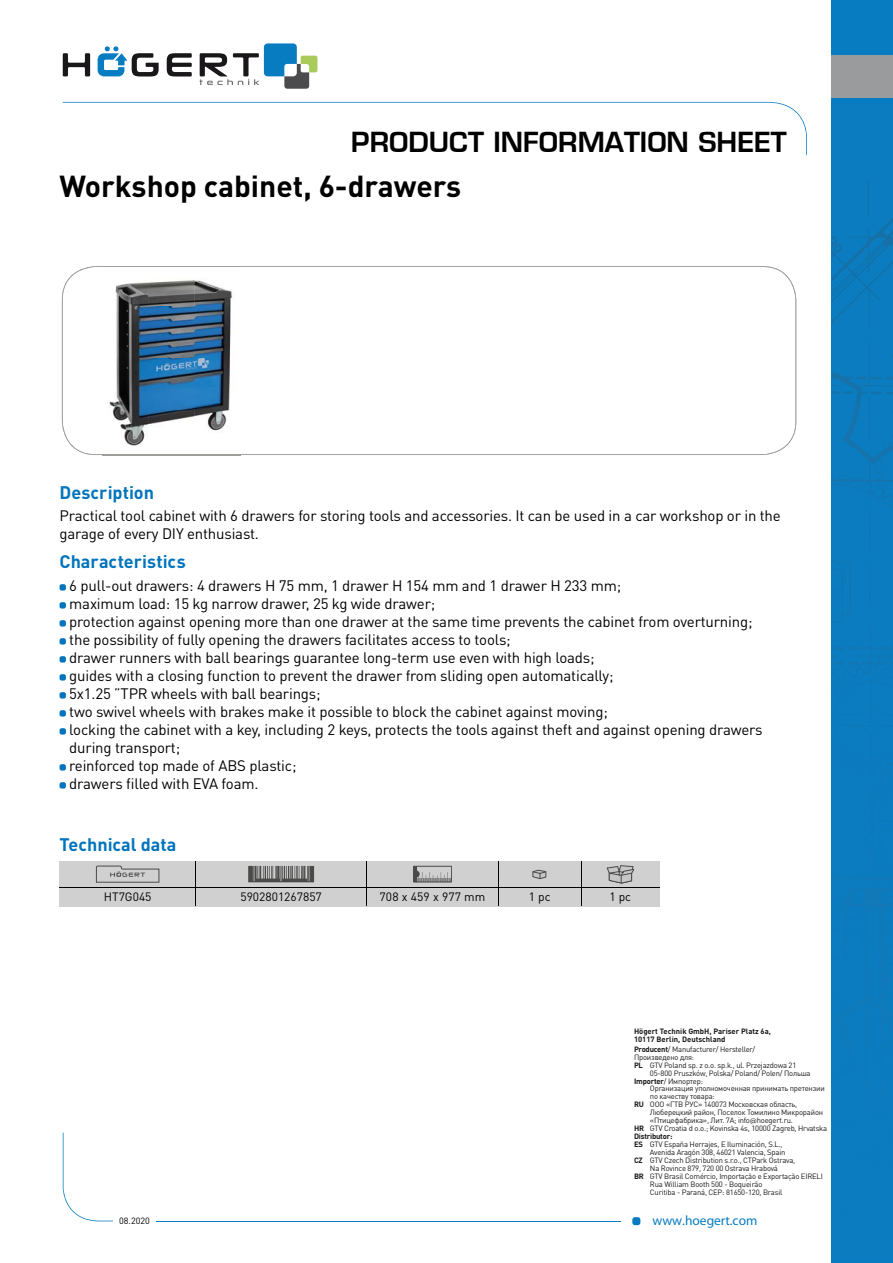
<style>
.page{position:relative;width:893px;height:1263px;background:#fff}
.page>*{position:absolute;margin:0;border:0;box-sizing:border-box;transform-origin:0 0}
.t1{font:700 30px "DIN Pro";color:#000}
.t2{font:700 27px "Euromode";color:#000}
.t3{font:700 18px "DIN Pro";color:#0074bc}
.t4{font:15px/18px "DIN Pro";letter-spacing:-.01em;color:#000}
.t5{font:13.5px "Myriad Pro";color:#077cc0}
.t6{font:12px "DIN Pro";color:#000}
.t7{font:9px "DIN Pro";color:#000}
.t8{font:7.65px "DIN Pro";letter-spacing:-.025em;color:#1a171b}
.t9{font:700 7.65px/7.9px "DIN Pro";color:#1a171b}
.t10{font:700 7.65px "DIN Pro";letter-spacing:-.025em;color:#1a171b}
.s1{font-weight:700}
.s2{font-family:"Merel"}
</style>
<div class="page">
<svg style="left:63px;top:53px;width:27px;height:23px"></svg>
<svg style="left:167px;top:53px;width:25px;height:24px"></svg>
<svg style="left:97px;top:46px;width:62px;height:31px"></svg>
<svg style="left:200px;top:43px;width:117px;height:46px"></svg>
<div style="left:632px;top:1217px;width:8px;height:8px;background:#077cc0;border-radius:3px"></div>
<svg style="left:63px;top:102px;width:744px;height:53px"></svg>
<svg style="left:63px;top:1132px;width:50px;height:89px"></svg>
<hr style="left:156px;top:1220px;width:464px;height:1px;background:#077cc0">
<div style="left:831px;top:0;width:62px;height:1263px;background:#077cc0"></div>
<img style="left:831px;top:236px;width:37px;height:28px">
<img style="left:831px;top:273px;width:51px;height:55px">
<img style="left:869px;top:222px;width:24px;height:36px">
<img style="left:868px;top:181px;width:1px;height:36px">
<svg style="left:833px;top:244px;width:9px;height:9px"></svg>
<img style="left:849px;top:222px;width:40px;height:26px">
<svg style="left:831px;top:341px;width:62px;height:565px"></svg>
<img style="left:838px;top:906px;width:55px;height:191px">
<img style="left:831px;top:877px;width:62px;height:2px">
<img style="left:848px;top:647px;width:45px;height:3px">
<div style="left:831px;top:56px;width:62px;height:42px;background:#9a9b9d"></div>
<svg style="left:62px;top:266px;width:734px;height:189px"></svg>
<svg style="left:60px;top:584px;width:6px;height:6px"></svg>
<svg style="left:60px;top:602px;width:6px;height:6px"></svg>
<svg style="left:60px;top:620px;width:6px;height:6px"></svg>
<svg style="left:60px;top:638px;width:6px;height:6px"></svg>
<svg style="left:60px;top:656px;width:6px;height:6px"></svg>
<svg style="left:60px;top:674px;width:6px;height:6px"></svg>
<svg style="left:60px;top:692px;width:6px;height:6px"></svg>
<svg style="left:60px;top:710px;width:6px;height:6px"></svg>
<svg style="left:60px;top:728px;width:6px;height:6px"></svg>
<svg style="left:60px;top:764px;width:6px;height:6px"></svg>
<svg style="left:60px;top:782px;width:6px;height:6px"></svg>
<div style="left:60px;top:861px;width:600px;height:45px;background:#d0d0d0"></div>
<hr style="left:499px;top:887px;width:82px;height:1px;background:#000">
<hr style="left:581px;top:887px;width:78px;height:1px;background:#000">
<svg style="left:581px;top:861px;width:1px;height:45px"></svg>
<hr style="left:60px;top:887px;width:136px;height:1px;background:#000">
<hr style="left:196px;top:887px;width:170px;height:1px;background:#000">
<svg style="left:366px;top:861px;width:1px;height:45px"></svg>
<svg style="left:498px;top:861px;width:1px;height:45px"></svg>
<hr style="left:366px;top:887px;width:133px;height:1px;background:#000">
<svg style="left:96px;top:865px;width:63px;height:18px"></svg>
<svg style="left:248px;top:866px;width:66px;height:16px"></svg>
<svg style="left:413px;top:866px;width:39px;height:16px"></svg>
<svg style="left:532px;top:870px;width:14px;height:9px"></svg>
<svg style="left:606px;top:865px;width:29px;height:18px"></svg>
<img style="left:102px;top:267px;width:138px;height:189px">
<img style="left:102px;top:266px;width:138px;height:1px">
<img style="left:102px;top:454px;width:138px;height:1px">
<h2 class="t2" style="left:351px;top:125px;width:437px">PRODUCT INFORMATION SHEET</h2>
<h1 class="t1" style="left:60px;top:166px;width:403px">Workshop cabinet, 6-drawers</h1>
<p class="t3" style="left:60px;top:480px;width:96px">Description</p>
<p class="t4" style="left:60px;top:506px;width:723px">Practical tool cabinet with 6 drawers for storing tools and accessories. It can be used in a car workshop or in the garage of every DIY enthusiast.</p>
<p class="t3" style="left:60px;top:549px;width:128px">Characteristics</p>
<p class="t4" style="left:69px;top:575px;width:695px">6 pull-out drawers: 4 drawers H 75 mm, 1 drawer H 154 mm and 1 drawer H 233 mm;<br>maximum load: 15 kg narrow drawer, 25 kg wide drawer;<br>protection against opening more than one drawer at the same time prevents the cabinet from overturning; the possibility of fully opening the drawers facilitates access to tools;<br>drawer runners with ball bearings guarantee long-term use even with high loads;<br>guides with a closing function to prevent the drawer from sliding open automatically;<br>5x1.25 ”TPR wheels with ball bearings;<br>two swivel wheels with brakes make it possible to block the cabinet against moving;<br>locking the cabinet with a key, including 2 keys, protects the tools against theft and against opening drawers during transport;<br>reinforced top made of ABS plastic;<br>drawers filled with EVA foam.</p>
<p class="t3" style="left:60px;top:832px;width:118px">Technical data</p>
<p class="t6" style="left:104px;top:889px;width:49px">HT7G045</p>
<p class="t6" style="left:240px;top:889px;width:83px">5902801267857</p>
<p class="t6" style="left:380px;top:889px;width:107px">708 x 459 x 977 mm</p>
<p class="t6" style="left:529px;top:889px;width:24px">1 pc</p>
<p class="t6" style="left:609px;top:889px;width:23px">1 pc</p>
<p class="t7" style="left:119px;top:1214px;width:32px">08.2020</p>
<p class="t9" style="left:634px;top:1027px;width:138px">Högert Technik GmbH, Pariser Platz 6a,<br>10117 Berlin, Deutschland</p>
<p class="t8" style="left:634px;top:1044px;width:123px"><span class="s1">Producent</span>/ Manufacturer/ Hersteller/</p>
<p class="t8" style="left:634px;top:1052px;width:62px">Произведено для:</p>
<p class="t8" style="left:634px;top:1059px;width:164px"><span class="s1">PL</span> GTV Poland sp. z o.o. sp.k., ul. Przejazdowa 21</p>
<p class="t8" style="left:650px;top:1067px;width:162px">05-800 Pruszków, Polska/ Poland/ Polen/ Польша</p>
<p class="t8" style="left:634px;top:1075px;width:71px"><span class="s1">Importer</span>/ Импортер:</p>
<p class="t8" style="left:650px;top:1083px;width:176px">Организация уполномоченная принимать претензии</p>
<p class="t8" style="left:650px;top:1091px;width:66px">по качеству товара:</p>
<p class="t8" style="left:634px;top:1099px;width:165px"><span class="s1">RU</span> ООО «ГТВ РУС» 140073 Московская область,</p>
<p class="t8" style="left:650px;top:1107px;width:175px">Люберецкий район, Поселок Томилино Микрорайон</p>
<p class="t8" style="left:650px;top:1115px;width:144px">«Птицефабрика», Лит. 7А; info<span class="s2">@</span>hoegert.ru.</p>
<p class="t8" style="left:634px;top:1123px;width:195px"><span class="s1">HR</span> GTV Croatia d o.o.; Kovinska 4s, 10000 Zagreb, Hrvatska</p>
<p class="t10" style="left:634px;top:1131px;width:40px">Distributor:</p>
<p class="t8" style="left:634px;top:1139px;width:150px"><span class="s1">ES</span> GTV España Herrajes, E Iluminación, S.L.,</p>
<p class="t8" style="left:650px;top:1147px;width:137px">Avenida Aragón 308, 46021 Valencia, Spain</p>
<p class="t8" style="left:634px;top:1155px;width:163px"><span class="s1">CZ</span> GTV Czech Distribution s.r.o., CTPark Ostrava,</p>
<p class="t8" style="left:650px;top:1163px;width:129px">Na Rovince 879, 720 00 Ostrava Hrabová</p>
<p class="t8" style="left:634px;top:1171px;width:190px"><span class="s1">BR</span> GTV Brasil Comércio, Importação e Exportação EIRELI</p>
<p class="t8" style="left:650px;top:1179px;width:114px">Rua William Booth 500 - Boqueirão</p>
<p class="t8" style="left:650px;top:1187px;width:134px">Curitiba - Paraná, CEP: 81650-120, Brasil</p>
<p class="t5" style="left:652px;top:1212px;width:106px">www.hoegert.com</p>
</div>
